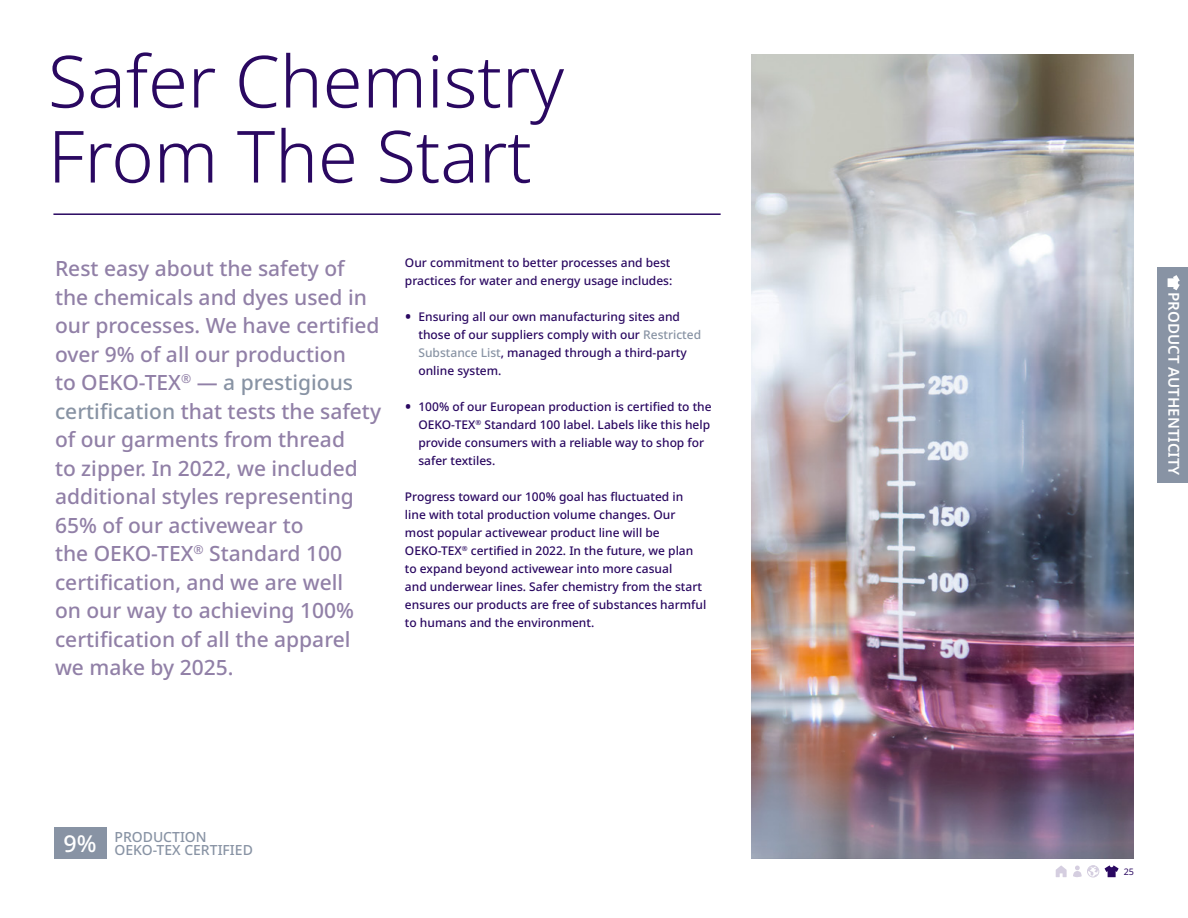
<style>
.page{position:relative;width:1188px;height:918px;background:#fff}
.page>*{position:absolute;margin:0;border:0;box-sizing:border-box;transform-origin:0 0}
.t1{font:300 72px/75px "Noto Sans";color:#2a0861}
.t2{font:500 21px/28.5px "Noto Sans";color:#9180a7}
.t3{font:600 15px "Noto Sans";color:#fff}
.t4{font:500 13.95px/13.5px "Noto Sans";color:#8893a4;text-align:center}
.t5{font:500 12px/18px "Noto Sans";color:#2a0861}
.t6{font:9px "Noto Sans";color:#2a0861}
.s1{color:#8893a4}
.s2{font-size:18px}
</style>
<div class="page">
<svg style="left:1073px;top:866px;width:9px;height:11px"></svg>
<svg style="left:1105px;top:865px;width:14px;height:12px"></svg>
<div style="left:1087px;top:865px;width:12px;height:12px;border:1px solid #2a0861;border-radius:50%"></div>
<svg style="left:1088px;top:865px;width:11px;height:12px"></svg>
<svg style="left:1056px;top:865px;width:11px;height:12px"></svg>
<img style="left:751px;top:54px;width:383px;height:805px">
<div style="left:54px;top:827px;width:52px;height:32px;background:#8893a4"></div>
<hr style="left:53px;top:213px;width:668px;height:2px;background:#2a0861">
<div style="left:1158px;top:267px;width:30px;height:216px;background:#8893a4"></div>
<svg style="left:1168px;top:275px;width:12px;height:15px"></svg>
<h1 class="t1" style="left:48px;top:45px;width:518px">Safer Chemistry<br>From The Start</h1>
<p class="t2" style="left:55px;top:255px;width:328px">Rest easy about the safety of the chemicals and dyes used in our processes. We have certified over 9% of all our production<br>to OEKO-TEX<sup>®</sup> — <span class="s1">a prestigious certification</span> that tests the safety of our garments from thread<br>to zipper. In 2022, we included additional styles representing<br>65% of our activewear to<br>the OEKO-TEX<sup>®</sup> Standard 100 certification, and we are well<br>on our way to achieving 100% certification of all the apparel we make by 2025.</p>
<p class="t5" style="left:405px;top:253px;width:269px">Our commitment to better processes and best practices for water and energy usage includes:</p>
<p class="t5" style="left:418px;top:307px;width:284px;text-indent:-14px"><span class="s2">•</span> Ensuring all our own manufacturing sites and those of our suppliers comply with our <span class="s1">Restricted Substance List</span>, managed through a third-party online system.</p>
<p class="t5" style="left:418px;top:397px;width:295px;text-indent:-13px"><span class="s2">•</span> 100% of our European production is certified to the OEKO-TEX<sup>®</sup> Standard 100 label. Labels like this help provide consumers with a reliable way to shop for safer textiles.</p>
<p class="t5" style="left:405px;top:487px;width:303px">Progress toward our 100% goal has fluctuated in line with total production volume changes. Our most popular activewear product line will be OEKO-TEX<sup>®</sup> certified in 2022. In the future, we plan to expand beyond activewear into more casual<br>and underwear lines. Safer chemistry from the start ensures our products are free of substances harmful to humans and the environment.</p>
<p class="t4" style="left:64px;top:830px;width:191px">PRODUCTION<br><sup>9%</sup> OEKO-TEX CERTIFIED</p>
<p class="t3" style="left:1183px;top:292px;width:185px;rotate:90deg">PRODUCT AUTHENTICITY</p>
<p class="t6" style="left:1124px;top:867px;width:12px">25</p>
</div>
